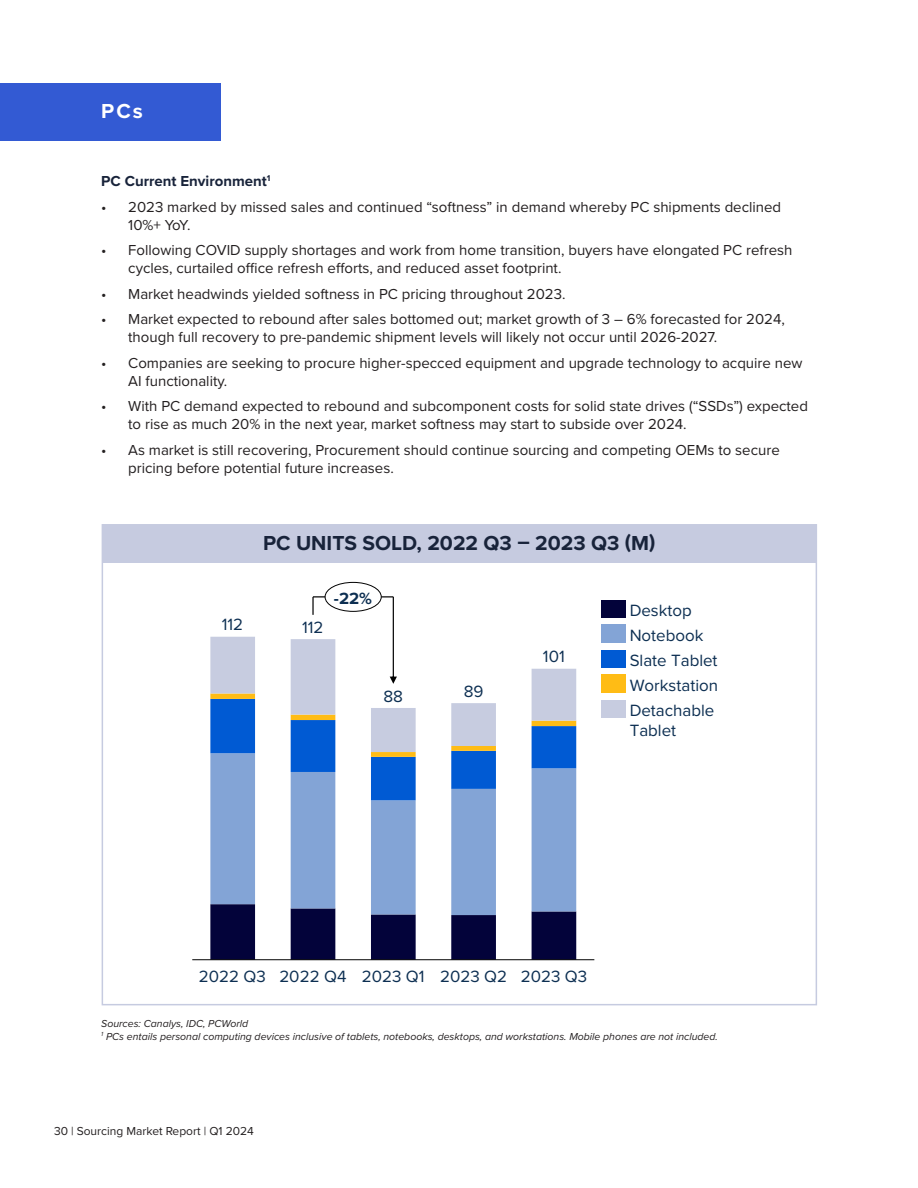
<style>
.page{position:relative;width:918px;height:1188px;background:#fff}
.page>*{position:absolute;margin:0;border:0;box-sizing:border-box;transform-origin:0 0}
.t1{font:700 21px "Proxima Nova";color:#18233a}
.t2{font:700 21px "Proxima Nova";color:#fff}
.t3{font:16.95px/25px "Proxima Nova";color:#0d2f52}
.t4{font:700 16.95px "Proxima Nova";color:#0d2f52}
.t5{font:15px/18px "Proxima Nova";color:#18233a}
.t6{font:700 15px "Proxima Nova";color:#18233a}
.t7{font:15px "Proxima Nova";color:#231f20}
.t8{font:12px "Proxima Nova";color:#231f20}
.t9{font:italic 10.5px "Proxima Nova";color:#231f20}
.t10{font:italic 10.5px/12.6px "Proxima Nova";color:#18233a}
</style>
<div class="page">
<div style="left:0;top:83px;width:220px;height:58px;background:#335ad3"></div>
<div style="left:102px;top:525px;width:714px;height:37px;background:#c6cbe0"></div>
<svg style="left:210px;top:915px;width:366px;height:44px"></svg>
<svg style="left:210px;top:800px;width:366px;height:115px;fill:#83a4d6"></svg>
<hr style="left:192px;top:959px;width:402px;height:1px;background:#000">
<hr style="left:313px;top:596px;width:80px;height:1px;background:#000">
<svg style="left:210px;top:597px;width:366px;height:203px"></svg>
<div style="left:325px;top:582px;width:56px;height:29px;background:#fff;border-radius:50%"></div>
<div style="left:325px;top:582px;width:57px;height:30px;border:1px solid #000;border-radius:50%"></div>
<div style="left:601px;top:600px;width:24px;height:17px;background:#03033a"></div>
<div style="left:601px;top:625px;width:24px;height:18px;background:#83a4d6"></div>
<div style="left:601px;top:650px;width:24px;height:18px;background:#005ad3"></div>
<div style="left:601px;top:675px;width:24px;height:18px;background:#ffbc15"></div>
<div style="left:601px;top:700px;width:24px;height:18px;background:#c7cce0"></div>
<p class="t2" style="left:102px;top:97px;width:43px">PCs</p>
<p class="t6" style="left:102px;top:171px;width:171px">PC Current Environment<sup>1</sup></p>
<p class="t5" style="left:129px;top:198px;width:655px;text-indent:-27px">• 2023 marked by missed sales and continued “softness” in demand whereby PC shipments declined<br>10%+ YoY.</p>
<p class="t5" style="left:129px;top:242px;width:666px;text-indent:-27px">• Following COVID supply shortages and work from home transition, buyers have elongated PC refresh cycles, curtailed office refresh efforts, and reduced asset footprint.</p>
<p class="t5" style="left:102px;top:285px;width:466px">• Market headwinds yielded softness in PC pricing throughout 2023.</p>
<p class="t5" style="left:129px;top:311px;width:658px;text-indent:-27px">• Market expected to rebound after sales bottomed out; market growth of 3 – 6% forecasted for 2024, though full recovery to pre-pandemic shipment levels will likely not occur until 2026-2027.</p>
<p class="t5" style="left:129px;top:354px;width:676px;text-indent:-27px">• Companies are seeking to procure higher-specced equipment and upgrade technology to acquire new<br>AI functionality.</p>
<p class="t5" style="left:129px;top:398px;width:681px;text-indent:-27px">• With PC demand expected to rebound and subcomponent costs for solid state drives (“SSDs”) expected to rise as much 20% in the next year, market softness may start to subside over 2024.</p>
<p class="t5" style="left:129px;top:441px;width:653px;text-indent:-27px">• As market is still recovering, Procurement should continue sourcing and competing OEMs to secure pricing before potential future increases.</p>
<p class="t7" style="left:246px;top:257px;width:13px">f</p>
<p class="t7" style="left:336px;top:257px;width:6px">f</p>
<p class="t1" style="left:263px;top:527px;width:394px">PC UNITS SOLD, 2022 Q3 – 2023 Q3 (M)</p>
<p class="t3" style="left:222px;top:611px;width:23px">112</p>
<p class="t3" style="left:302px;top:614px;width:23px">112</p>
<p class="t4" style="left:334px;top:585px;width:40px">-22%</p>
<p class="t3" style="left:383px;top:683px;width:21px">88</p>
<p class="t3" style="left:464px;top:678px;width:21px">89</p>
<p class="t3" style="left:543px;top:643px;width:23px">101</p>
<p class="t3" style="left:630px;top:597px;width:90px">Desktop<br>Notebook<br>Slate Tablet<br>Workstation<br>Detachable</p>
<p class="t3" style="left:630px;top:717px;width:48px">Tablet</p>
<p class="t3" style="left:199px;top:963px;width:390px">2022 Q3 2022 Q4 2023 Q1 2023 Q2 2023 Q3</p>
<p class="t10" style="left:102px;top:1013px;width:618px">Sources: Canalys, IDC, PCWorld<br><sup>1</sup> PCs entails personal computing devices inclusive of tablets, notebooks, desktops, and workstations. Mobile phones are not included.</p>
<p class="t9" style="left:101px;top:1016px;width:148px">Sources: Canalys, IDC, PCWorld</p>
<p class="t9" style="left:101px;top:1028px;width:618px"><sup>1</sup> PCs entails personal computing devices inclusive of tablets, notebooks, desktops, and workstations. Mobile phones are not included.</p>
<p class="t8" style="left:54px;top:1122px;width:201px">30 | Sourcing Market Report | Q1 2024</p>
<p class="t8" style="left:54px;top:1125px;width:202px">20 | Sourcing Market Report | Q1 2024</p>
</div>
